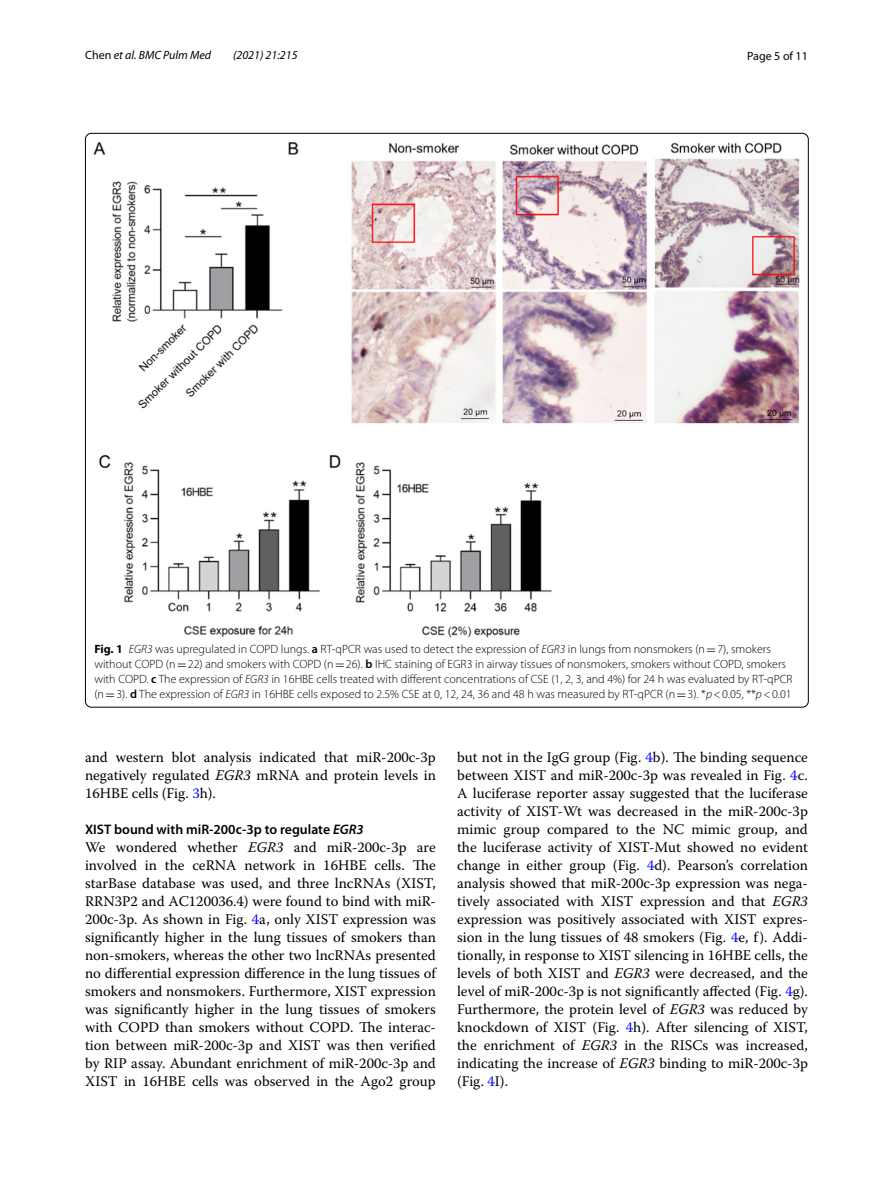
<style>
.page{position:relative;width:893px;height:1187px;background:#fff}
.page>*{position:absolute;margin:0;border:0;box-sizing:border-box;transform-origin:0 0}
.t1{font:14.7px/18px "Warnock Pro";color:#000;text-align:justify}
.t2{font:600 13.8px "Myriad Pro";color:#000}
.t3{font:300 12px/15px "Myriad Pro";color:#000}
.t4{font:italic 12px "Myriad Pro";color:#000}
.t5{font:12px "Myriad Pro";color:#000}
.s1{font-style:normal}
.s2{font-weight:700}
.s3{font-style:italic}
.s4{font-weight:600}
.s5{font-family:"MTSY";font-weight:400}
.s6{color:#00f}
</style>
<div class="page">
<img style="left:94px;top:142px;width:706px;height:495px">
<p class="t4" style="left:85px;top:48px;width:128px"><span class="s1">Chen</span> et al. BMC Pulm Med</p>
<p class="t4" style="left:233px;top:48px;width:66px">(2021) 21:215</p>
<p class="t5" style="left:747px;top:48px;width:62px">Page 5 of 11</p>
<p class="t3" style="left:94px;top:641px;width:700px"><span class="s2">Fig. 1</span> <span class="s3">EGR3</span> was upregulated in COPD lungs. <span class="s4">a</span> RT-qPCR was used to detect the expression of <span class="s3">EGR3</span> in lungs from nonsmokers (n<span class="s5">=</span>7), smokers without COPD (n<span class="s5">=</span>22) and smokers with COPD (n<span class="s5">=</span>26). <span class="s4">b</span> IHC staining of EGR3 in airway tissues of nonsmokers, smokers without COPD, smokers with COPD. <span class="s4">c</span> The expression of <span class="s3">EGR3</span> in 16HBE cells treated with different concentrations of CSE (1, 2, 3, and 4%) for 24 h was evaluated by RT-qPCR (n<span class="s5">=</span>3). <span class="s4">d</span> The expression of <span class="s3">EGR3</span> in 16HBE cells exposed to 2.5% CSE at 0, 12, 24, 36 and 48 h was measured by RT-qPCR (n<span class="s5">=</span>3). *<span class="s3">p</span>&lt;0.05, **<span class="s3">p</span>&lt;0.01</p>
<p class="t1" style="left:85px;top:747px;width:352px">and western blot analysis indicated that miR-200c-3p negatively regulated <span class="s3">EGR3</span> mRNA and protein levels in 16HBE cells (Fig. <span class="s6">3</span>h).</p>
<p class="t2" style="left:85px;top:820px;width:280px">XIST bound with miR‑200c‑3p to regulate <span class="s3">EGR3</span></p>
<p class="t1" style="left:85px;top:837px;width:352px">We wondered whether <span class="s3">EGR3</span> and miR-200c-3p are involved in the ceRNA network in 16HBE cells. The starBase database was used, and three lncRNAs (XIST, RRN3P2 and AC120036.4) were found to bind with miR-200c-3p. As shown in Fig. <span class="s6">4</span>a, only XIST expression was significantly higher in the lung tissues of smokers than non-smokers, whereas the other two lncRNAs presented no differential expression difference in the lung tissues of smokers and nonsmokers. Furthermore, XIST expression was significantly higher in the lung tissues of smokers with COPD than smokers without COPD. The interac&shy;tion between miR-200c-3p and XIST was then verified by RIP assay. Abundant enrichment of miR-200c-3p and XIST in 16HBE cells was observed in the Ago2 group</p>
<p class="t1" style="left:457px;top:747px;width:352px">but not in the IgG group (Fig. <span class="s6">4</span>b). The binding sequence between XIST and miR-200c-3p was revealed in Fig. <span class="s6">4</span>c.<br>A luciferase reporter assay suggested that the luciferase activity of XIST-Wt was decreased in the miR-200c-3p mimic group compared to the NC mimic group, and the luciferase activity of XIST-Mut showed no evident change in either group (Fig. <span class="s6">4</span>d). Pearson’s correlation analysis showed that miR-200c-3p expression was nega&shy;tively associated with XIST expression and that <span class="s3">EGR3 </span>expression was positively associated with XIST expres&shy;sion in the lung tissues of 48 smokers (Fig. <span class="s6">4</span>e, f). Addi&shy;tionally, in response to XIST silencing in 16HBE cells, the levels of both XIST and <span class="s3">EGR3</span> were decreased, and the level of miR-200c-3p is not significantly affected (Fig. <span class="s6">4</span>g).<br>Furthermore, the protein level of <span class="s3">EGR3</span> was reduced by knockdown of XIST (Fig. <span class="s6">4</span>h). After silencing of XIST, the enrichment of <span class="s3">EGR3</span> in the RISCs was increased, indicating the increase of <span class="s3">EGR3</span> binding to miR-200c-3p (Fig. <span class="s6">4</span>I).</p>
</div>
